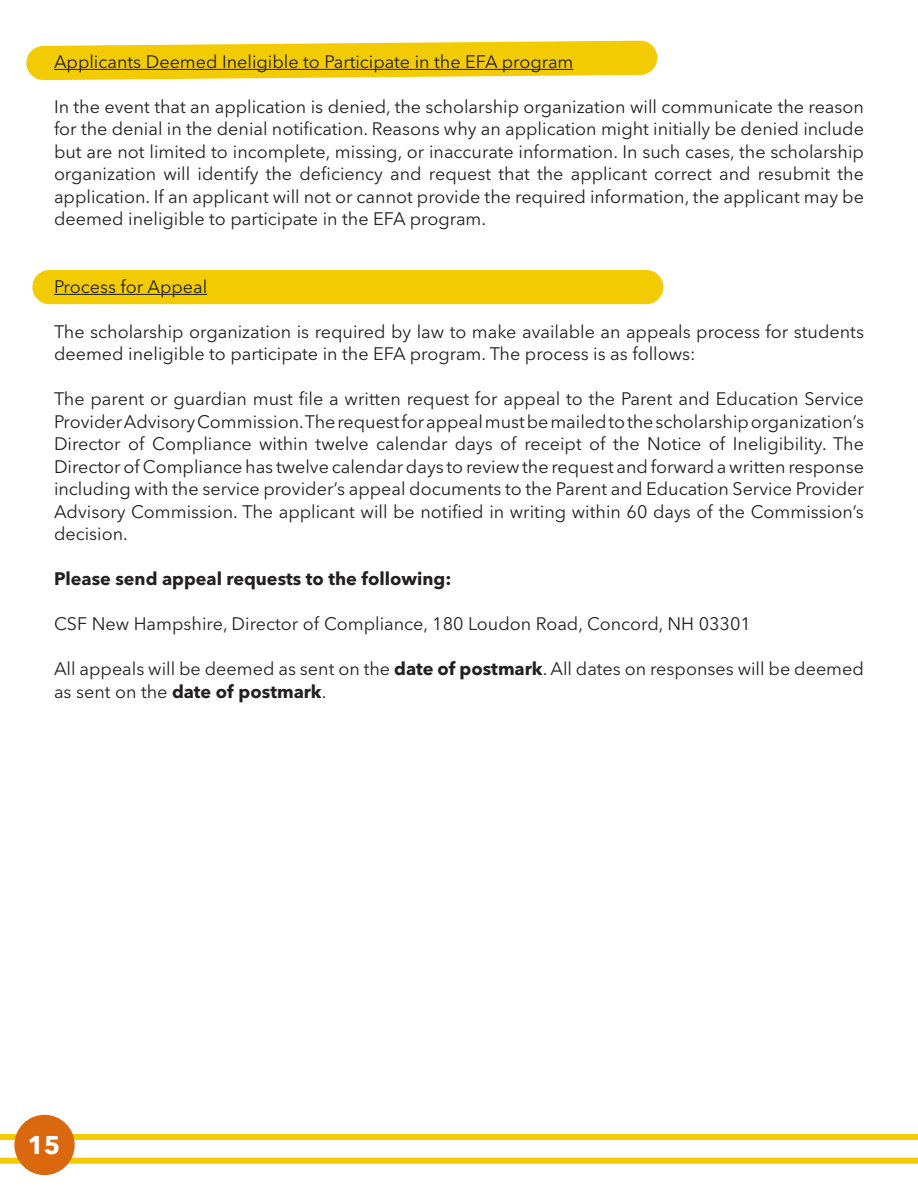
<style>
.page{position:relative;width:918px;height:1188px;background:#fff}
.page>*{position:absolute;margin:0;border:0;box-sizing:border-box;transform-origin:0 0}
.t1{font:700 25.5px "Avenir Next LT Pro";color:#fff}
.t2{font:18px/22.5px "Avenir Next LT Pro";color:#232021;text-align:justify}
.t3{font:700 18px "Avenir Next LT Pro";color:#232021}
.s1{font-weight:700}
</style>
<div class="page">
<div style="left:0;top:1158px;width:918px;height:6px;background:#f2cb03"></div>
<div style="left:0;top:1134px;width:918px;height:6px;background:#f2cb03"></div>
<div style="left:32px;top:270px;width:631px;height:34px;background:#f2cb03;border-radius:17px"></div>
<svg style="left:26px;top:41px;width:631px;height:39px"></svg>
<hr style="left:54px;top:69px;width:520px;height:1px;background:#232021">
<hr style="left:54px;top:294px;width:153px;height:1px;background:#232021">
<div style="left:15px;top:1116px;width:59px;height:58px;background:#da680e;border-radius:50%"></div>
<div style="left:14px;top:1115px;width:61px;height:60px;border:2px solid #da680e;border-radius:50%"></div>
<p class="t2" style="left:54px;top:50px;width:521px">Applicants Deemed Ineligible to Participate in the EFA program</p>
<p class="t2" style="left:54px;top:95px;width:812px">In the event that an application is denied, the scholarship organization will communicate the reason for the denial in the denial notification. Reasons why an application might initially be denied include but are not limited to incomplete, missing, or inaccurate information. In such cases, the scholarship organization will identify the deficiency and request that the applicant correct and resubmit the application. If an applicant will not or cannot provide the required information, the applicant may be deemed ineligible to participate in the EFA program.</p>
<p class="t2" style="left:54px;top:275px;width:155px">Process for Appeal</p>
<p class="t2" style="left:54px;top:320px;width:811px">The scholarship organization is required by law to make available an appeals process for students deemed ineligible to participate in the EFA program. The process is as follows:</p>
<p class="t2" style="left:54px;top:388px;width:812px">The parent or guardian must file a written request for appeal to the Parent and Education Service Provider Advisory Commission. The request for appeal must be mailed to the scholarship organization’s Director of Compliance within twelve calendar days of receipt of the Notice of Ineligibility. The Director of Compliance has twelve calendar days to review the request and forward a written response including with the service provider’s appeal documents to the Parent and Education Service Provider Advisory Commission. The applicant will be notified in writing within 60 days of the Commission’s decision.</p>
<p class="t3" style="left:54px;top:568px;width:399px">Please send appeal requests to the following:</p>
<p class="t2" style="left:54px;top:613px;width:698px">CSF New Hampshire, Director of Compliance, 180 Loudon Road, Concord, NH 03301</p>
<p class="t2" style="left:54px;top:658px;width:811px">All appeals will be deemed as sent on the <span class="s1">date of postmark</span>. All dates on responses will be deemed as sent on the <span class="s1">date of postmark</span>.</p>
<p class="t1" style="left:27px;top:1130px;width:34px">15</p>
</div>
